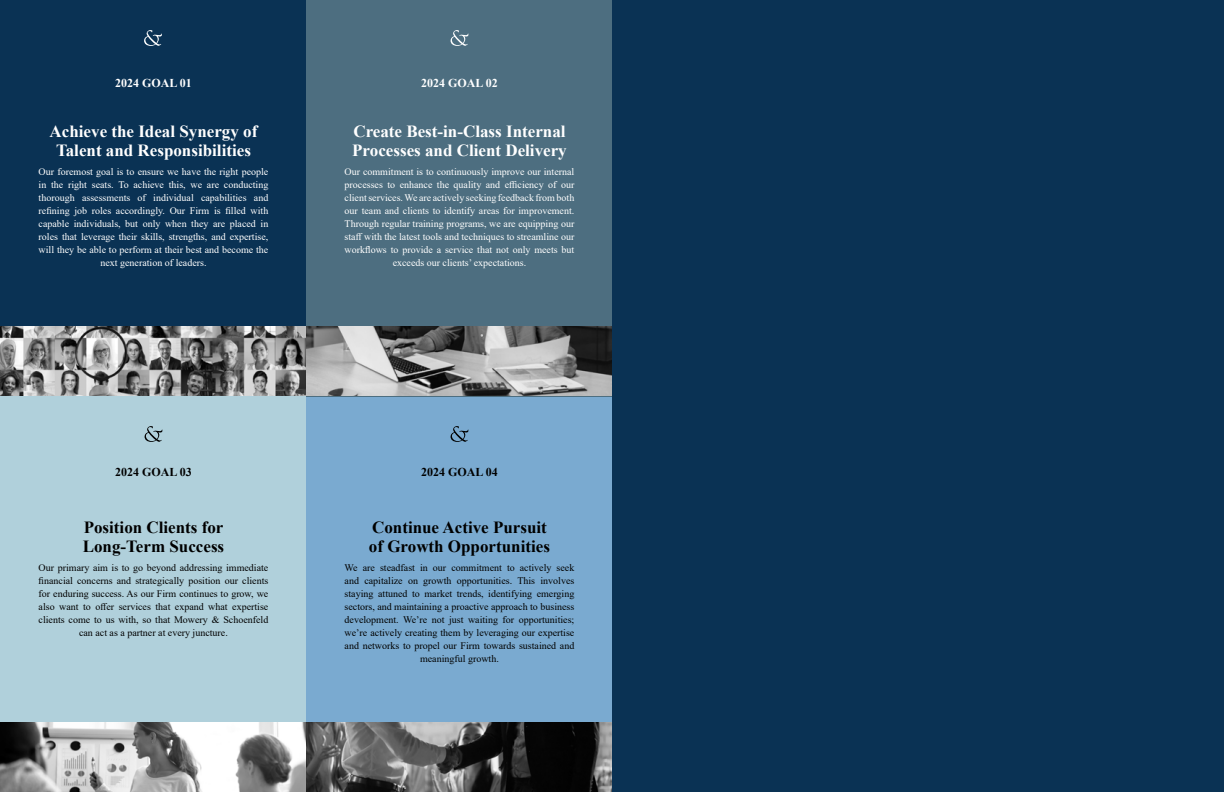
<style>
.page{position:relative;width:1224px;height:792px;background:#fff}
.page>*{position:absolute;margin:0;border:0;box-sizing:border-box;transform-origin:0 0}
.t1{font:700 17px/19px "Times New Roman";color:#fff;text-align:center}
.t2{font:700 17px/19px "Times New Roman";color:#000}
.t3{font:700 12px "Times New Roman";color:#fff}
.t4{font:700 12px "Times New Roman";color:#000}
.t5{font:10px/13px "Times New Roman";color:#fff;text-align:center}
.t6{font:10px/13px "Times New Roman";color:#000;text-align:center}
</style>
<div class="page">
<div style="left:0;top:0;width:306px;height:396px;background:#0a3254"></div>
<div style="left:0;top:396px;width:306px;height:396px;background:#b0d0db"></div>
<div style="left:306px;top:396px;width:306px;height:396px;background:#7aaad0"></div>
<div style="left:306px;top:0;width:306px;height:396px;background:#4d6e80"></div>
<svg style="left:144px;top:30px;width:18px;height:16px"></svg>
<svg style="left:451px;top:30px;width:17px;height:16px"></svg>
<svg style="left:145px;top:426px;width:17px;height:16px"></svg>
<svg style="left:451px;top:426px;width:17px;height:16px"></svg>
<img style="left:0;top:722px;width:612px;height:70px">
<img style="left:0;top:326px;width:612px;height:70px">
<div style="left:612px;top:0;width:612px;height:792px;background:#0a3254"></div>
<p class="t3" style="left:115px;top:74px;width:78px">2024 GOAL 01</p>
<h1 class="t1" style="left:50px;top:121px;width:209px">Achieve the Ideal Synergy of<br>Talent and Responsibilities</h1>
<p class="t5" style="left:39px;top:164px;width:231px">Our foremost goal is to ensure we have the right people in the right seats. To achieve this, we are conducting thorough assessments of individual capabilities and refining job roles accordingly. Our Firm is filled with capable individuals, but only when they are placed in roles that leverage their skills, strengths, and expertise, will they be able to perform at their best and become the next generation of leaders.</p>
<p class="t3" style="left:421px;top:74px;width:78px">2024 GOAL 02</p>
<h1 class="t1" style="left:352px;top:121px;width:216px;text-align:left">Create Best-in-Class Internal<br>Processes and Client Delivery</h1>
<p class="t5" style="left:345px;top:164px;width:231px">Our commitment is to continuously improve our internal processes to enhance the quality and efficiency of our client services. We are actively seeking feedback from both our team and clients to identify areas for improvement.<br>Through regular training programs, we are equipping our staff with the latest tools and techniques to streamline our workflows to provide a service that not only meets but exceeds our clients’ expectations.</p>
<p class="t4" style="left:115px;top:463px;width:78px">2024 GOAL 03</p>
<p class="t4" style="left:421px;top:463px;width:78px">2024 GOAL 04</p>
<h1 class="t2" style="left:83px;top:517px;width:143px">Position Clients for<br>Long-Term Success</h1>
<p class="t6" style="left:39px;top:560px;width:231px">Our primary aim is to go beyond addressing immediate financial concerns and strategically position our clients for enduring success. As our Firm continues to grow, we also want to offer services that expand what expertise clients come to us with, so that Mowery &amp; Schoenfeld can act as a partner at every juncture.</p>
<h1 class="t2" style="left:369px;top:517px;width:183px">Continue Active Pursuit of Growth Opportunities</h1>
<p class="t6" style="left:345px;top:560px;width:231px">We are steadfast in our commitment to actively seek and capitalize on growth opportunities. This involves staying attuned to market trends, identifying emerging sectors, and maintaining a proactive approach to business development. We’re not just waiting for opportunities; we’re actively creating them by leveraging our expertise and networks to propel our Firm towards sustained and meaningful growth.</p>
</div>
